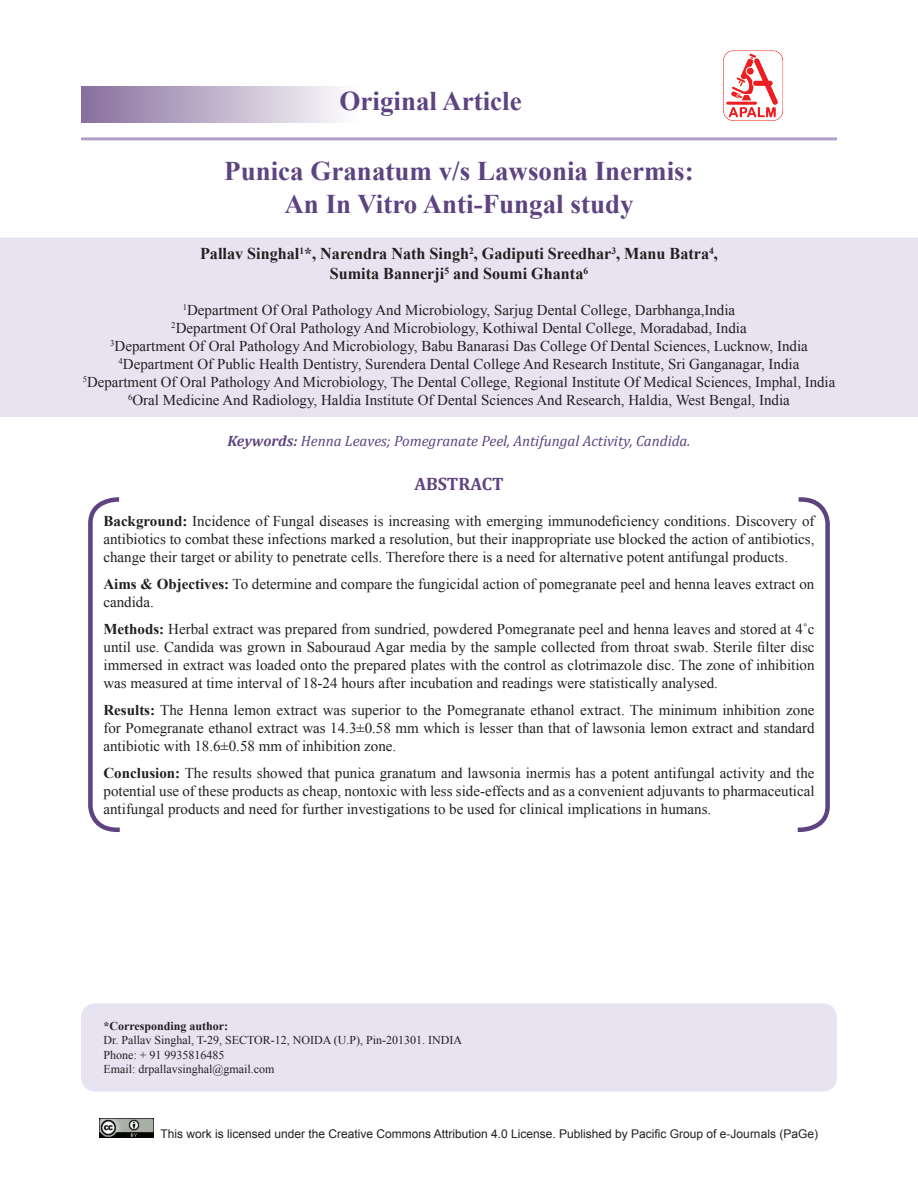
<style>
.page{position:relative;width:918px;height:1188px;background:#fff}
.page>*{position:absolute;margin:0;border:0;box-sizing:border-box;transform-origin:0 0}
.Chap_head{font:700 27px/32.4px "Times New Roman";color:#5d4481;text-align:center}
.Case_Report-_head{font:700 27px "Times New Roman";color:#5d4481}
.Abstract_head{font:700 18px "Cambria";color:#5d4481}
.Author_head{font:700 16.5px/19.8px "Times New Roman";color:#231f20;text-align:center}
.Abstract_Text{font:15px/18px "Times New Roman";color:#231f20;text-align:justify}
.Address{font:15px/18px "Times New Roman";color:#231f20;text-align:center}
.Key_Words{font:italic 15px "Cambria";color:#5d4481}
.Fotnote{font:12px/14.4px "Times New Roman";color:#231f20}
.t1{font:12px "Arial";color:#231f20}
.s1{font-weight:700}
</style>
<div class="page">
<div style="left:81px;top:86px;width:276px;height:37px;background:linear-gradient(to right,#876f9e,#fcfcfd)"></div>
<hr style="left:81px;top:137px;width:756px;height:3px;background:#af9ec6">
<img style="left:723px;top:50px;width:61px;height:71px">
<img style="left:100px;top:1119px;width:54px;height:19px">
<div style="left:1px;top:238px;width:916px;height:178px;background:#e7e3f1"></div>
<div style="left:0;top:238px;width:918px;height:179px;border:2px solid #e7e3f1"></div>
<div style="left:82px;top:1004px;width:754px;height:87px;background:#e7e3f1;border-radius:14px"></div>
<div style="left:81px;top:1003px;width:756px;height:89px;border:2px solid #e7e3f1;border-radius:14px"></div>
<svg style="left:88px;top:497px;width:32px;height:335px"></svg>
<svg style="left:797px;top:497px;width:33px;height:335px"></svg>
<p class="Case_Report-_head" style="left:340px;top:83px;width:184px">Original Article</p>
<p class="Chap_head" style="left:224px;top:154px;width:471px">Punica Granatum v/s Lawsonia Inermis:<br>An In Vitro Anti-Fungal study</p>
<p class="Author_head" style="left:200px;top:244px;width:519px">Pallav Singhal<sup>1</sup>*, Narendra Nath Singh<sup>2</sup>, Gadiputi Sreedhar<sup>3</sup>, Manu Batra<sup>4</sup>,<br>Sumita Bannerji<sup>5</sup> and Soumi Ghanta<sup>6</sup></p>
<p class="Address" style="left:83px;top:301px;width:754px"><sup>1</sup>Department Of Oral Pathology And Microbiology, Sarjug Dental College, Darbhanga,India<br><sup>2</sup>Department Of Oral Pathology And Microbiology, Kothiwal Dental College, Moradabad, India<br><sup>3</sup>Department Of Oral Pathology And Microbiology, Babu Banarasi Das College Of Dental Sciences, Lucknow, India <sup>4</sup>Department Of Public Health Dentistry, Surendera Dental College And Research Institute, Sri Ganganagar, India <sup>5</sup>Department Of Oral Pathology And Microbiology, The Dental College, Regional Institute Of Medical Sciences, Imphal, India <sup>6</sup>Oral Medicine And Radiology, Haldia Institute Of Dental Sciences And Research, Haldia, West Bengal, India</p>
<p class="Key_Words" style="left:227px;top:430px;width:465px"><span class="s1">Keywords:</span> Henna Leaves; Pomegranate Peel, Antifungal Activity, Candida.</p>
<p class="Abstract_head" style="left:414px;top:471px;width:91px">ABSTRACT</p>
<p class="Abstract_Text" style="left:104px;top:512px;width:713px"><span class="s1">Background:</span> Incidence of Fungal diseases is increasing with emerging immunodeficiency conditions. Discovery of antibiotics to combat these infections marked a resolution, but their inappropriate use blocked the action of antibiotics, change their target or ability to penetrate cells. Therefore there is a need for alternative potent antifungal products.</p>
<p class="Abstract_Text" style="left:104px;top:575px;width:712px"><span class="s1">Aims &amp; Objectives:</span> To determine and compare the fungicidal action of pomegranate peel and henna leaves extract on candida.</p>
<p class="Abstract_Text" style="left:104px;top:620px;width:713px"><span class="s1">Methods:</span> Herbal extract was prepared from sundried, powdered Pomegranate peel and henna leaves and stored at 4˚c until use. Candida was grown in Sabouraud Agar media by the sample collected from throat swab. Sterile filter disc immersed in extract was loaded onto the prepared plates with the control as clotrimazole disc. The zone of inhibition was measured at time interval of 18-24 hours after incubation and readings were statistically analysed.</p>
<p class="Abstract_Text" style="left:104px;top:701px;width:713px"><span class="s1">Results:</span> The Henna lemon extract was superior to the Pomegranate ethanol extract. The minimum inhibition zone for Pomegranate ethanol extract was 14.3±0.58 mm which is lesser than that of lawsonia lemon extract and standard antibiotic with 18.6±0.58 mm of inhibition zone.</p>
<p class="Abstract_Text" style="left:104px;top:764px;width:713px"><span class="s1">Conclusion:</span> The results showed that punica granatum and lawsonia inermis has a potent antifungal activity and the potential use of these products as cheap, nontoxic with less side-effects and as a convenient adjuvants to pharmaceutical antifungal products and need for further investigations to be used for clinical implications in humans.</p>
<p class="Fotnote" style="left:104px;top:1019px;width:360px"><span class="s1">*Corresponding author:<br></span>Dr. Pallav Singhal, T-29, SECTOR-12, NOIDA (U.P), Pin-201301. INDIA</p>
<p class="Fotnote" style="left:104px;top:1047px;width:123px">Phone: + 91 9935816485</p>
<p class="Fotnote" style="left:104px;top:1062px;width:173px">Email: drpallavsinghal@gmail.com</p>
<p class="t1" style="left:160px;top:1126px;width:659px">This work is licensed under the Creative Commons Attribution 4.0 License. Published by Pacific Group of e-Journals (PaGe)</p>
</div>
